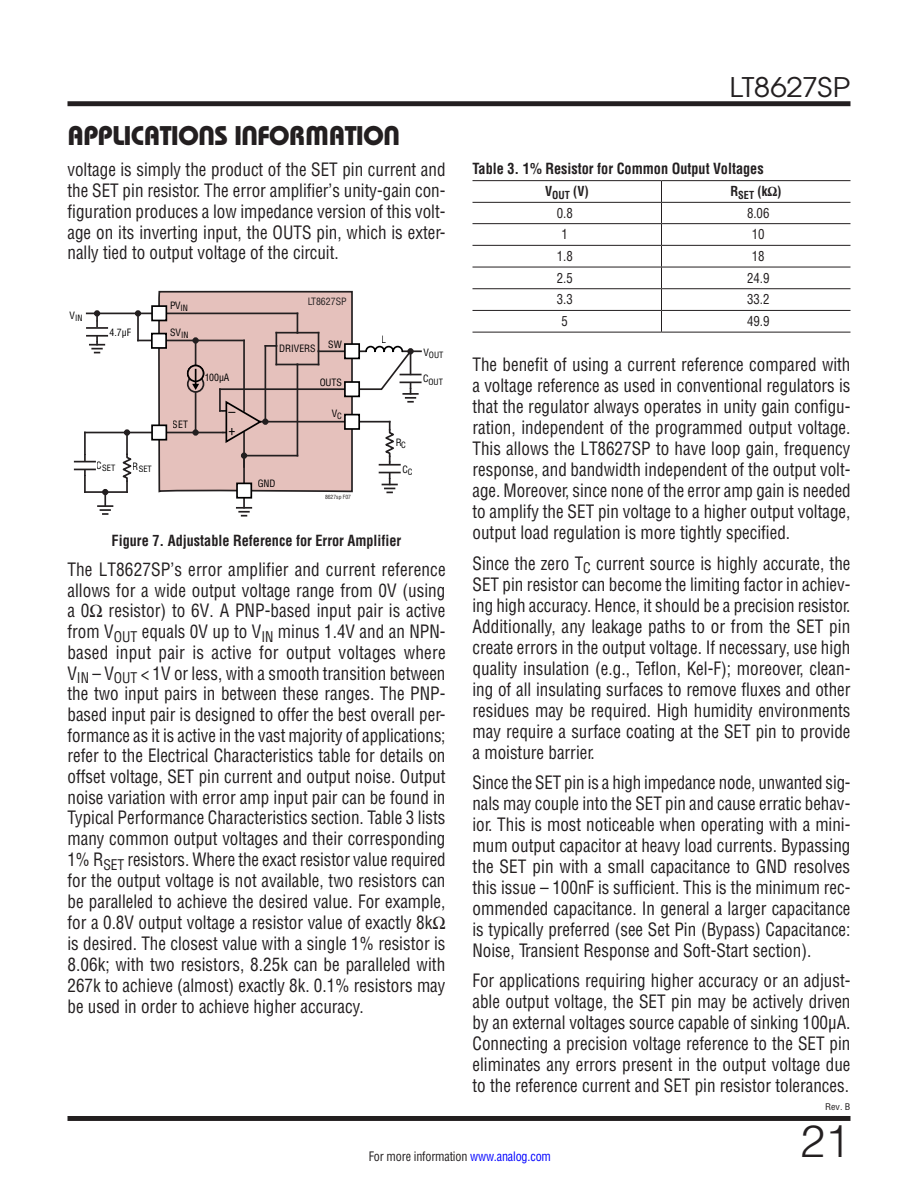
<style>
.page{position:relative;width:918px;height:1188px;background:#fff}
.page>*{position:absolute;margin:0;border:0;box-sizing:border-box;transform-origin:0 0}
.t1{font:300 45px "Linear Helvetica";color:#231f20}
.Section_Heads_non-TO{font:27px "Linear Bauhaus";letter-spacing:-.02em;color:#231f20}
.t2{font:27px "Linear Avant Garde";letter-spacing:-.015em;color:#231f20;scale:1.1 1}
.Body_text{font:18px/21px "Linear Helv Cond";color:#231f20;text-align:justify;scale:.95 1}
.Body_text-2{font:18px/20.9px "Linear Helv Cond";color:#231f20;text-align:justify;scale:.96 1}
.Body_text-3{font:18px/21px "Linear Helv Cond";color:#231f20;text-align:justify;scale:.94 1}
.t3{font:700 15px "Linear Helv Cond";color:#231f20;scale:.95 1}
.Table_Body_-_True_Ta{font:13.5px "Linear Helv Cond";color:#231f20;scale:.95 1}
.Table_Header{font:700 13.5px "Linear Helv Cond";color:#231f20;scale:.95 1}
.t4{font:12.75px "Linear Helv Cond";letter-spacing:-.015em;color:#231f20;scale:.95 1}
.t5{font:9.9px "Linear Helv Cond";color:#000}
.t6{font:9.9px "Linear Helv Cond";color:#231f20}
.t7{font:9px "Linear Helv Cond";color:#231f20;scale:1.1 1}
.t8{font:8.4px "Linear Helv Cond";color:#000}
.t9{font:5.7px "Linear Helv Cond";color:#231f20}
.s1{color:#00f}
</style>
<div class="page">
<div style="left:68px;top:1116px;width:782px;height:5px;background:#231f20"></div>
<div style="left:68px;top:101px;width:782px;height:5px;background:#231f20"></div>
<hr style="left:86px;top:327px;width:22px;height:2px;background:#231f20">
<hr style="left:86px;top:335px;width:22px;height:2px;background:#231f20">
<svg style="left:74px;top:454px;width:22px;height:8px"></svg>
<hr style="left:97px;top:313px;width:41px;height:1px;background:#231f20">
<svg style="left:90px;top:336px;width:14px;height:17px"></svg>
<hr style="left:85px;top:432px;width:42px;height:1px;background:#231f20">
<hr style="left:84px;top:433px;width:2px;height:21px;background:#231f20">
<hr style="left:105px;top:491px;width:22px;height:2px;background:#231f20">
<svg style="left:87px;top:311px;width:11px;height:16px"></svg>
<div style="left:94px;top:310px;width:6px;height:7px;border:2px solid #231f20;border-radius:50%"></div>
<svg style="left:74px;top:469px;width:39px;height:46px"></svg>
<hr style="left:472px;top:180px;width:190px;height:1px;background:#231f20">
<hr style="left:662px;top:180px;width:188px;height:1px;background:#231f20">
<hr style="left:472px;top:202px;width:190px;height:1px;background:#231f20">
<hr style="left:662px;top:202px;width:188px;height:1px;background:#231f20">
<hr style="left:472px;top:223px;width:190px;height:1px;background:#231f20">
<hr style="left:662px;top:223px;width:188px;height:1px;background:#231f20">
<hr style="left:472px;top:245px;width:190px;height:1px;background:#231f20">
<hr style="left:662px;top:245px;width:188px;height:1px;background:#231f20">
<hr style="left:472px;top:267px;width:190px;height:1px;background:#231f20">
<hr style="left:662px;top:267px;width:188px;height:1px;background:#231f20">
<hr style="left:472px;top:288px;width:190px;height:1px;background:#231f20">
<hr style="left:662px;top:288px;width:188px;height:1px;background:#231f20">
<hr style="left:472px;top:310px;width:190px;height:1px;background:#231f20">
<hr style="left:662px;top:310px;width:188px;height:1px;background:#231f20">
<svg style="left:661px;top:181px;width:1px;height:151px"></svg>
<hr style="left:472px;top:332px;width:190px;height:1px;background:#231f20">
<hr style="left:662px;top:332px;width:188px;height:1px;background:#231f20">
<svg style="left:119px;top:291px;width:303px;height:226px"></svg>
<p class="Section_Heads_non-TO" style="left:68px;top:119px;width:334px">APPLICATIONS INFORMATION</p>
<p class="Body_text" style="left:68px;top:159px;width:399px">voltage is simply the product of the SET pin current and the SET pin resistor. The error amplifier’s unity-gain con&shy;figuration produces a low impedance version of this volt&shy;age on its inverting input, the OUTS pin, which is exter&shy;nally tied to output voltage of the circuit.</p>
<p class="t8" style="left:70px;top:312px;width:14px"><sup>V</sup>IN</p>
<p class="t5" style="left:110px;top:326px;width:23px">4.7µF</p>
<p class="t8" style="left:97px;top:463px;width:20px"><sup>C</sup>SET</p>
<p class="t8" style="left:133px;top:463px;width:21px"><sup>R</sup>SET</p>
<p class="t5" style="left:170px;top:299px;width:20px">PV<sub>IN</sub></p>
<p class="t5" style="left:170px;top:326px;width:20px">SV<sub>IN</sub></p>
<p class="t5" style="left:173px;top:418px;width:17px">SET</p>
<p class="t5" style="left:204px;top:371px;width:27px">100µA</p>
<p class="t6" style="left:308px;top:295px;width:41px">LT8627SP</p>
<p class="t5" style="left:279px;top:342px;width:38px">DRIVERS</p>
<p class="t5" style="left:328px;top:339px;width:15px">SW</p>
<p class="t5" style="left:258px;top:477px;width:19px">GND</p>
<p class="t5" style="left:320px;top:376px;width:24px">OUTS</p>
<p class="t5" style="left:332px;top:407px;width:12px">V<sub>C</sub></p>
<p class="t9" style="left:325px;top:493px;width:28px">8627sp F07</p>
<p class="t5" style="left:382px;top:333px;width:6px">L</p>
<p class="t8" style="left:423px;top:350px;width:21px"><sup>V</sup>OUT</p>
<p class="t8" style="left:423px;top:376px;width:21px"><sup>C</sup>OUT</p>
<p class="t5" style="left:395px;top:436px;width:12px">R<sub>C</sub></p>
<p class="t5" style="left:402px;top:463px;width:12px">C<sub>C</sub></p>
<p class="t3" style="left:112px;top:531px;width:306px">Figure 7. Adjustable Reference for Error Amplifier</p>
<p class="Body_text-2" style="left:68px;top:559px;width:395px">The LT8627SP’s error amplifier and current reference allows for a wide output voltage range from 0V (using a 0Ω resistor) to 6V. A PNP-based input pair is active from V<sub>OUT</sub> equals 0V up to V<sub>IN</sub> minus 1.4V and an NPN&shy;based input pair is active for output voltages where V<sub>IN</sub> – V<sub>OUT</sub> &lt; 1V or less, with a smooth transition between the two input pairs in between these ranges. The PNP&shy;based input pair is designed to offer the best overall per&shy;formance as it is active in the vast majority of applications; refer to the Electrical Characteristics table for details on offset voltage, SET pin current and output noise. Output noise variation with error amp input pair can be found in Typical Performance Characteristics section. Table 3 lists many common output voltages and their corresponding 1% R<sub>SET</sub> resistors. Where the exact resistor value required for the output voltage is not available, two resistors can be paralleled to achieve the desired value. For example, for a 0.8V output voltage a resistor value of exactly 8kΩ is desired. The closest value with a single 1% resistor is 8.06k; with two resistors, 8.25k can be paralleled with 267k to achieve (almost) exactly 8k. 0.1% resistors may be used in order to achieve higher accuracy.</p>
<h2 class="t2" style="left:730px;top:70px;width:111px">LT8627SP</h2>
<p class="t3" style="left:472px;top:159px;width:308px">Table 3. 1% Resistor for Common Output Voltages</p>
<p class="Table_Header" style="left:545px;top:183px;width:47px">V<sub>OUT</sub> (V)</p>
<p class="Table_Header" style="left:730px;top:183px;width:55px">R<sub>SET</sub> (kΩ)</p>
<p class="Table_Body_-_True_Ta" style="left:557px;top:204px;width:18px">0.8</p>
<p class="Table_Body_-_True_Ta" style="left:747px;top:204px;width:25px">8.06</p>
<p class="Table_Body_-_True_Ta" style="left:562px;top:226px;width:8px">1</p>
<p class="Table_Body_-_True_Ta" style="left:752px;top:226px;width:15px">10</p>
<p class="Table_Body_-_True_Ta" style="left:557px;top:248px;width:18px">1.8</p>
<p class="Table_Body_-_True_Ta" style="left:752px;top:248px;width:15px">18</p>
<p class="Table_Body_-_True_Ta" style="left:557px;top:269px;width:18px">2.5</p>
<p class="Table_Body_-_True_Ta" style="left:747px;top:269px;width:25px">24.9</p>
<p class="Table_Body_-_True_Ta" style="left:557px;top:291px;width:18px">3.3</p>
<p class="Table_Body_-_True_Ta" style="left:747px;top:291px;width:25px">33.2</p>
<p class="Table_Body_-_True_Ta" style="left:562px;top:313px;width:8px">5</p>
<p class="Table_Body_-_True_Ta" style="left:747px;top:313px;width:25px">49.9</p>
<p class="Body_text" style="left:472px;top:354px;width:400px">The benefit of using a current reference compared with a voltage reference as used in conventional regulators is that the regulator always operates in unity gain configu&shy;ration, independent of the programmed output voltage.<br>This allows the LT8627SP to have loop gain, frequency response, and bandwidth independent of the output volt&shy;age. Moreover, since none of the error amp gain is needed to amplify the SET pin voltage to a higher output voltage, output load regulation is more tightly specified.</p>
<p class="Body_text" style="left:472px;top:552px;width:399px">Since the zero T<sub>C</sub> current source is highly accurate, the SET pin resistor can become the limiting factor in achiev&shy;ing high accuracy. Hence, it should be a precision resistor.<br>Additionally, any leakage paths to or from the SET pin create errors in the output voltage. If necessary, use high quality insulation (e.g., Teflon, Kel-F); moreover, clean&shy;ing of all insulating surfaces to remove fluxes and other residues may be required. High humidity environments may require a surface coating at the SET pin to provide a moisture barrier.</p>
<p class="Body_text-3" style="left:472px;top:771px;width:404px">Since the SET pin is a high impedance node, unwanted sig&shy;nals may couple into the SET pin and cause erratic behav&shy;ior. This is most noticeable when operating with a mini&shy;mum output capacitor at heavy load currents. Bypassing the SET pin with a small capacitance to GND resolves this issue – 100nF is sufficient. This is the minimum rec&shy;ommended capacitance. In general a larger capacitance is typically preferred (see Set Pin (Bypass) Capacitance:<br>Noise, Transient Response and Soft-Start section).</p>
<p class="Body_text" style="left:472px;top:969px;width:399px">For applications requiring higher accuracy or an adjust&shy;able output voltage, the SET pin may be actively driven by an external voltages source capable of sinking 100µA.<br>Connecting a precision voltage reference to the SET pin eliminates any errors present in the output voltage due to the reference current and SET pin resistor tolerances.</p>
<p class="t7" style="left:825px;top:1102px;width:24px">Rev. B</p>
<p class="t4" style="left:369px;top:1148px;width:193px">For more information <span class="s1">www.analog.com</span></p>
<h1 class="t1" style="left:800px;top:1113px;width:52px">21</h1>
</div>
